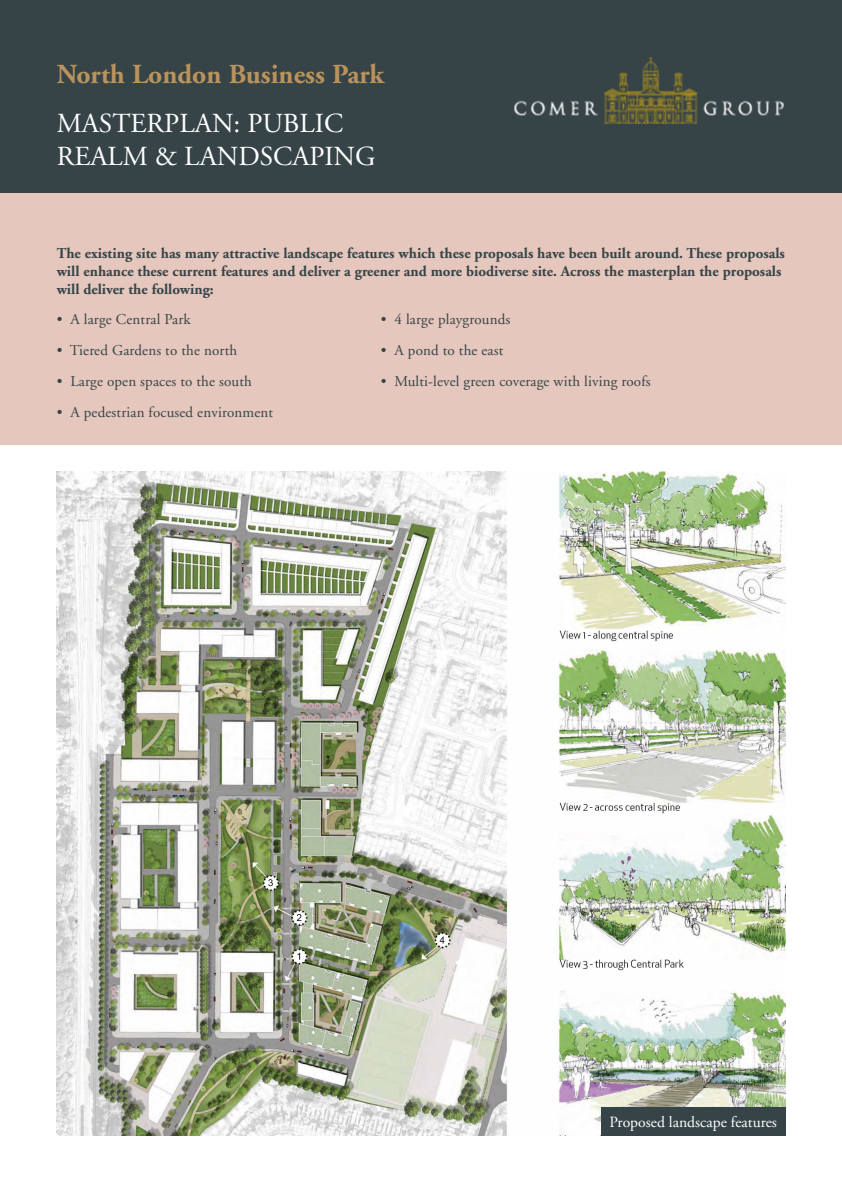
<style>
.page{position:relative;width:842px;height:1192px;background:#fff}
.page>*{position:absolute;margin:0;border:0;box-sizing:border-box;transform-origin:0 0}
.t1{font:27.5px/33px "Adobe Garamond";color:#fff}
.t2{font:700 27.5px "Adobe Garamond";color:#ba935c}
.t3{font:15.65px "Adobe Garamond";color:#fff}
.t4{font:700 15px/18px "Adobe Garamond";color:#364447}
.t5{font:15px "Adobe Garamond";letter-spacing:.01em;color:#364447}
</style>
<div class="page">
<div style="left:0;top:193px;width:842px;height:252px;background:#e5c7bd"></div>
<div style="left:0;top:0;width:842px;height:193px;background:#364447"></div>
<img style="left:514px;top:58px;width:270px;height:66px">
<img style="left:57px;top:471px;width:728px;height:664px">
<div style="left:601px;top:1107px;width:184px;height:28px;background:#364447"></div>
<h1 class="t2" style="left:57px;top:59px;width:329px">North London Business Park</h1>
<h1 class="t1" style="left:57px;top:108px;width:320px">MASTERPLAN: PUBLIC<br>REALM &amp; LANDSCAPING</h1>
<p class="t4" style="left:57px;top:244px;width:730px">The existing site has many attractive landscape features which these proposals have been built around. These proposals will enhance these current features and deliver a greener and more biodiverse site. Across the masterplan the proposals will deliver the following:</p>
<p class="t5" style="left:57px;top:312px;width:135px">• A large Central Park</p>
<p class="t5" style="left:381px;top:312px;width:131px">• 4 large playgrounds</p>
<p class="t5" style="left:57px;top:342px;width:182px">• Tiered Gardens to the north</p>
<p class="t5" style="left:381px;top:342px;width:124px">• A pond to the east</p>
<p class="t5" style="left:57px;top:373px;width:197px">• Large open spaces to the south</p>
<p class="t5" style="left:381px;top:373px;width:271px">• Multi-level green coverage with living roofs</p>
<p class="t5" style="left:57px;top:404px;width:218px">• A pedestrian focused environment</p>
<p class="t3" style="left:609px;top:1114px;width:169px">Proposed landscape features</p>
</div>
